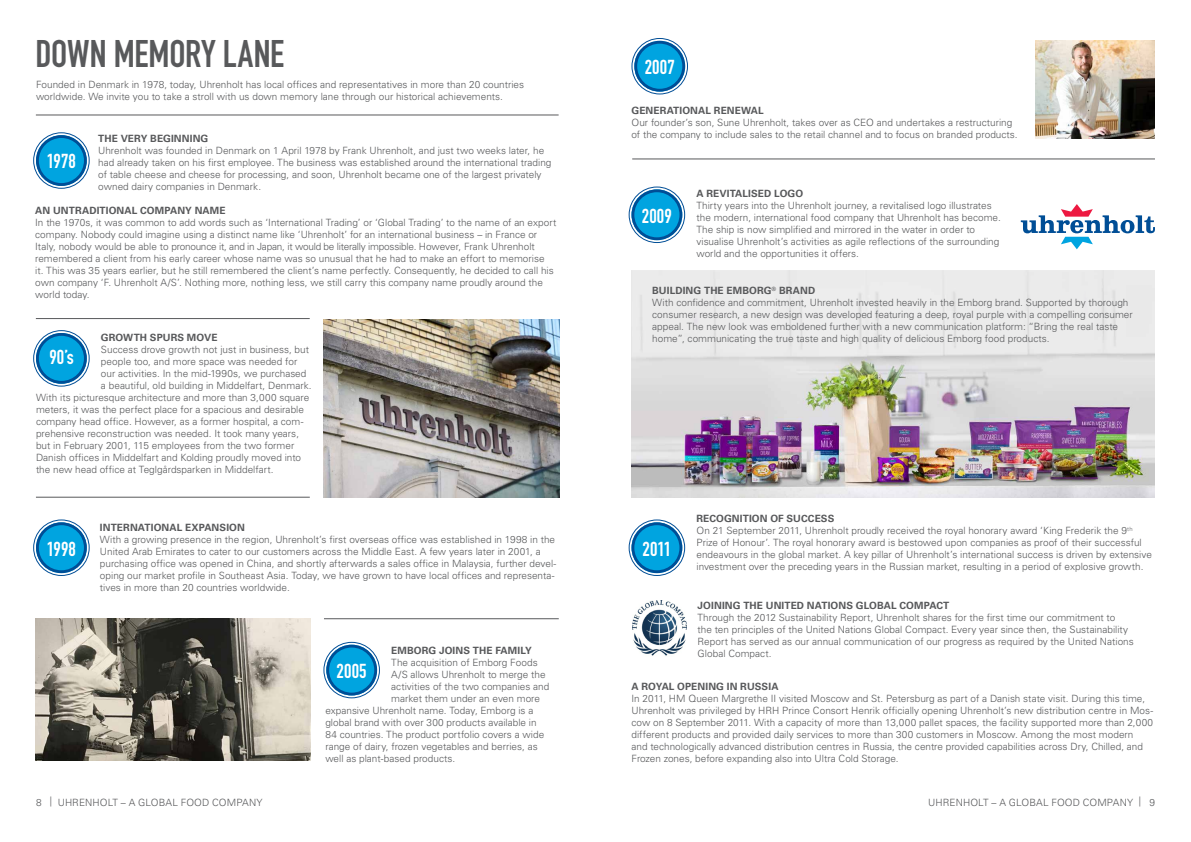
<style>
.page{position:relative;width:1191px;height:842px;background:#fff}
.page>*{position:absolute;margin:0;border:0;box-sizing:border-box;transform-origin:0 0}
.t1{font:700 37.9px "DIN Condensed";letter-spacing:-.005em;color:#58595b}
.t2{font:700 19.9px "DIN Condensed";letter-spacing:.005em;color:#fff}
.t3{font:300 10px/12px "Univers LT Std";color:#58595b}
.t4{font:700 10px "Univers LT Std";letter-spacing:.01em;color:#58595b}
.s1{font-weight:700}
</style>
<div class="page">
<img style="left:324px;top:319px;width:235px;height:178px">
<div style="left:36px;top:135px;width:51px;height:51px;background:#00a4e0;border-radius:50%"></div>
<div style="left:33px;top:132px;width:57px;height:57px;border:1px solid #004e96;border-radius:50%"></div>
<div style="left:36px;top:135px;width:51px;height:51px;border:3px solid #004e96;border-radius:50%"></div>
<div style="left:36px;top:522px;width:51px;height:51px;background:#00a4e0;border-radius:50%"></div>
<div style="left:33px;top:519px;width:57px;height:57px;border:1px solid #004e96;border-radius:50%"></div>
<div style="left:36px;top:522px;width:51px;height:51px;border:3px solid #004e96;border-radius:50%"></div>
<img style="left:35px;top:618px;width:276px;height:143px">
<hr style="left:36px;top:318px;width:274px;height:1px;background:#58595b">
<hr style="left:36px;top:115px;width:522px;height:1px;background:#58595b">
<hr style="left:632px;top:159px;width:523px;height:1px;background:#58595b">
<hr style="left:36px;top:497px;width:274px;height:1px;background:#58595b">
<hr style="left:324px;top:618px;width:235px;height:1px;background:#58595b">
<div style="left:326px;top:645px;width:51px;height:50px;background:#00a4e0;border-radius:50%"></div>
<div style="left:323px;top:642px;width:57px;height:56px;border:1px solid #004e96;border-radius:50%"></div>
<div style="left:326px;top:645px;width:51px;height:50px;border:3px solid #004e96;border-radius:50%"></div>
<div style="left:36px;top:333px;width:51px;height:51px;background:#00a4e0;border-radius:50%"></div>
<div style="left:33px;top:330px;width:57px;height:57px;border:1px solid #004e96;border-radius:50%"></div>
<div style="left:36px;top:333px;width:51px;height:51px;border:3px solid #004e96;border-radius:50%"></div>
<img style="left:631px;top:271px;width:524px;height:226px">
<div style="left:631px;top:189px;width:51px;height:51px;background:#00a4e0;border-radius:50%"></div>
<div style="left:628px;top:187px;width:57px;height:56px;border:1px solid #004e96;border-radius:50%"></div>
<div style="left:631px;top:189px;width:51px;height:51px;border:3px solid #004e96;border-radius:50%"></div>
<div style="left:631px;top:522px;width:51px;height:51px;background:#00a4e0;border-radius:50%"></div>
<div style="left:628px;top:519px;width:57px;height:57px;border:1px solid #004e96;border-radius:50%"></div>
<div style="left:631px;top:522px;width:51px;height:51px;border:3px solid #004e96;border-radius:50%"></div>
<img style="left:1035px;top:40px;width:120px;height:99px">
<div style="left:634px;top:41px;width:51px;height:51px;background:#00a4e0;border-radius:50%"></div>
<div style="left:631px;top:38px;width:57px;height:56px;border:1px solid #004e96;border-radius:50%"></div>
<div style="left:634px;top:41px;width:51px;height:51px;border:3px solid #004e96;border-radius:50%"></div>
<svg style="left:1020px;top:204px;width:135px;height:45px"></svg>
<img style="left:632px;top:600px;width:54px;height:56px">
<h1 class="t1" style="left:35px;top:28px;width:250px">DOWN MEMORY LANE</h1>
<p class="t3" style="left:36px;top:78px;width:489px">Founded in Denmark in 1978, today, Uhrenholt has local offices and representatives in more than 20 countries worldwide. We invite you to take a stroll with us down memory lane through our historical achievements.</p>
<p class="t4" style="left:98px;top:133px;width:112px">THE VERY BEGINNING</p>
<p class="t3" style="left:98px;top:145px;width:455px">Uhrenholt was founded in Denmark on 1 April 1978 by Frank Uhrenholt, and just two weeks later, he had already taken on his first employee. The business was established around the international trading of table cheese and cheese for processing, and soon, Uhrenholt became one of the largest privately owned dairy companies in Denmark.</p>
<p class="t4" style="left:35px;top:205px;width:192px">AN UNTRADITIONAL COMPANY NAME</p>
<p class="t3" style="left:35px;top:217px;width:522px">In the 1970s, it was common to add words such as ‘International Trading’ or ‘Global Trading’ to the name of an export company. Nobody could imagine using a distinct name like ‘Uhrenholt’ for an international business – in France or Italy, nobody would be able to pronounce it, and in Japan, it would be literally impossible. However, Frank Uhrenholt remembered a client from his early career whose name was so unusual that he had to make an effort to memorise<br>it. This was 35 years earlier, but he still remembered the client’s name perfectly. Consequently, he decided to call his own company ‘F. Uhrenholt A/S’. Nothing more, nothing less, we still carry this company name proudly around the world today.</p>
<h2 class="t2" style="left:47px;top:147px;width:31px">1978</h2>
<p class="t4" style="left:101px;top:331px;width:118px">GROWTH SPURS MOVE</p>
<p class="t3" style="left:101px;top:343px;width:210px">Success drove growth not just in business, but</p>
<p class="t3" style="left:101px;top:355px;width:198px">people too, and more space was needed for</p>
<p class="t3" style="left:101px;top:367px;width:207px">our activities. In the mid-1990s, we purchased</p>
<p class="t3" style="left:101px;top:379px;width:212px">a beautiful, old building in Middelfart, Denmark.</p>
<p class="t3" style="left:36px;top:391px;width:275px">With its picturesque architecture and more than 3,000 square</p>
<p class="t3" style="left:36px;top:403px;width:269px">meters, it was the perfect place for a spacious and desirable</p>
<p class="t3" style="left:36px;top:415px;width:269px">company head office. However, as a former hospital, a com-</p>
<p class="t3" style="left:36px;top:427px;width:264px">prehensive reconstruction was needed. It took many years,</p>
<p class="t3" style="left:36px;top:439px;width:260px">but in February 2001, 115 employees from the two former</p>
<p class="t3" style="left:36px;top:451px;width:266px">Danish offices in Middelfart and Kolding proudly moved into</p>
<p class="t3" style="left:36px;top:463px;width:239px">the new head office at Teglgårdsparken in Middelfart.</p>
<h2 class="t2" style="left:49px;top:343px;width:26px">90’s</h2>
<h2 class="t2" style="left:47px;top:536px;width:31px">1998</h2>
<p class="t4" style="left:100px;top:522px;width:146px">INTERNATIONAL EXPANSION</p>
<p class="t3" style="left:100px;top:534px;width:458px">With a growing presence in the region, Uhrenholt’s first overseas office was established in 1998 in the United Arab Emirates to cater to our customers across the Middle East. A few years later in 2001, a purchasing office was opened in China, and shortly afterwards a sales office in Malaysia, further devel&shy;oping our market profile in Southeast Asia. Today, we have grown to have local offices and representa&shy;tives in more than 20 countries worldwide.</p>
<p class="t4" style="left:391px;top:645px;width:142px">EMBORG JOINS THE FAMILY</p>
<p class="t3" style="left:391px;top:656px;width:148px">The acquisition of Emborg Foods</p>
<p class="t3" style="left:391px;top:668px;width:156px">A/S allows Uhrenholt to merge the</p>
<p class="t3" style="left:391px;top:680px;width:159px">activities of the two companies and</p>
<p class="t3" style="left:391px;top:692px;width:150px">market them under an even more</p>
<p class="t3" style="left:325px;top:704px;width:209px">expansive Uhrenholt name. Today, Emborg is a</p>
<p class="t3" style="left:325px;top:716px;width:213px">global brand with over 300 products available in</p>
<p class="t3" style="left:325px;top:728px;width:220px">84 countries. The product portfolio covers a wide</p>
<p class="t3" style="left:325px;top:740px;width:214px">range of dairy, frozen vegetables and berries, as</p>
<p class="t3" style="left:325px;top:752px;width:131px">well as plant-based products.</p>
<h2 class="t2" style="left:337px;top:658px;width:32px">2005</h2>
<p class="t3" style="left:36px;top:796px;width:228px">8 | UHRENHOLT – A GLOBAL FOOD COMPANY</p>
<h2 class="t2" style="left:644px;top:54px;width:32px">2007</h2>
<p class="t4" style="left:631px;top:105px;width:134px">GENERATIONAL RENEWAL</p>
<p class="t3" style="left:631px;top:117px;width:388px">Our founder’s son, Sune Uhrenholt, takes over as CEO and undertakes a restructuring of the company to include sales to the retail channel and to focus on branded products.</p>
<h2 class="t2" style="left:642px;top:203px;width:32px">2009</h2>
<p class="t4" style="left:696px;top:188px;width:108px">A REVITALISED LOGO</p>
<p class="t3" style="left:696px;top:199px;width:306px">Thirty years into the Uhrenholt journey, a revitalised logo illustrates the modern, international food company that Uhrenholt has become.<br>The ship is now simplified and mirrored in the water in order to visualise Uhrenholt’s activities as agile reflections of the surrounding world and the opportunities it offers.</p>
<p class="t3" style="left:652px;top:285px;width:482px"><span class="s1">BUILDING THE EMBORG</span><sup>®</sup> <span class="s1">BRAND<br></span>With confidence and commitment, Uhrenholt invested heavily in the Emborg brand. Supported by thorough consumer research, a new design was developed featuring a deep, royal purple with a compelling consumer appeal. The new look was emboldened further with a new communication platform: “Bring the real taste home”, communicating the true taste and high quality of delicious Emborg food products.</p>
<h2 class="t2" style="left:642px;top:536px;width:30px">2011</h2>
<p class="t3" style="left:696px;top:512px;width:457px"><span class="s1">RECOGNITION OF SUCCESS<br></span>On 21 September 2011, Uhrenholt proudly received the royal honorary award ‘King Frederik the 9<sup>th </sup>Prize of Honour’. The royal honorary award is bestowed upon companies as proof of their successful endeavours in the global market. A key pillar of Uhrenholt’s international success is driven by extensive investment over the preceding years in the Russian market, resulting in a period of explosive growth.</p>
<p class="t4" style="left:697px;top:599px;width:253px">JOINING THE UNITED NATIONS GLOBAL COMPACT</p>
<p class="t3" style="left:697px;top:611px;width:438px">Through the 2012 Sustainability Report, Uhrenholt shares for the first time our commitment to<br>the ten principles of the United Nations Global Compact. Every year since then, the Sustainability Report has served as our annual communication of our progress as required by the United Nations Global Compact.</p>
<p class="t4" style="left:631px;top:681px;width:148px">A ROYAL OPENING IN RUSSIA</p>
<p class="t3" style="left:631px;top:692px;width:523px">In 2011, HM Queen Margrethe II visited Moscow and St. Petersburg as part of a Danish state visit. During this time, Uhrenholt was privileged by HRH Prince Consort Henrik officially opening Uhrenholt’s new distribution centre in Mos&shy;cow on 8 September 2011. With a capacity of more than 13,000 pallet spaces, the facility supported more than 2,000 different products and provided daily services to more than 300 customers in Moscow. Among the most modern<br>and technologically advanced distribution centres in Russia, the centre provided capabilities across Dry, Chilled, and Frozen zones, before expanding also into Ultra Cold Storage.</p>
<p class="t3" style="left:928px;top:796px;width:228px">UHRENHOLT – A GLOBAL FOOD COMPANY | 9</p>
</div>
